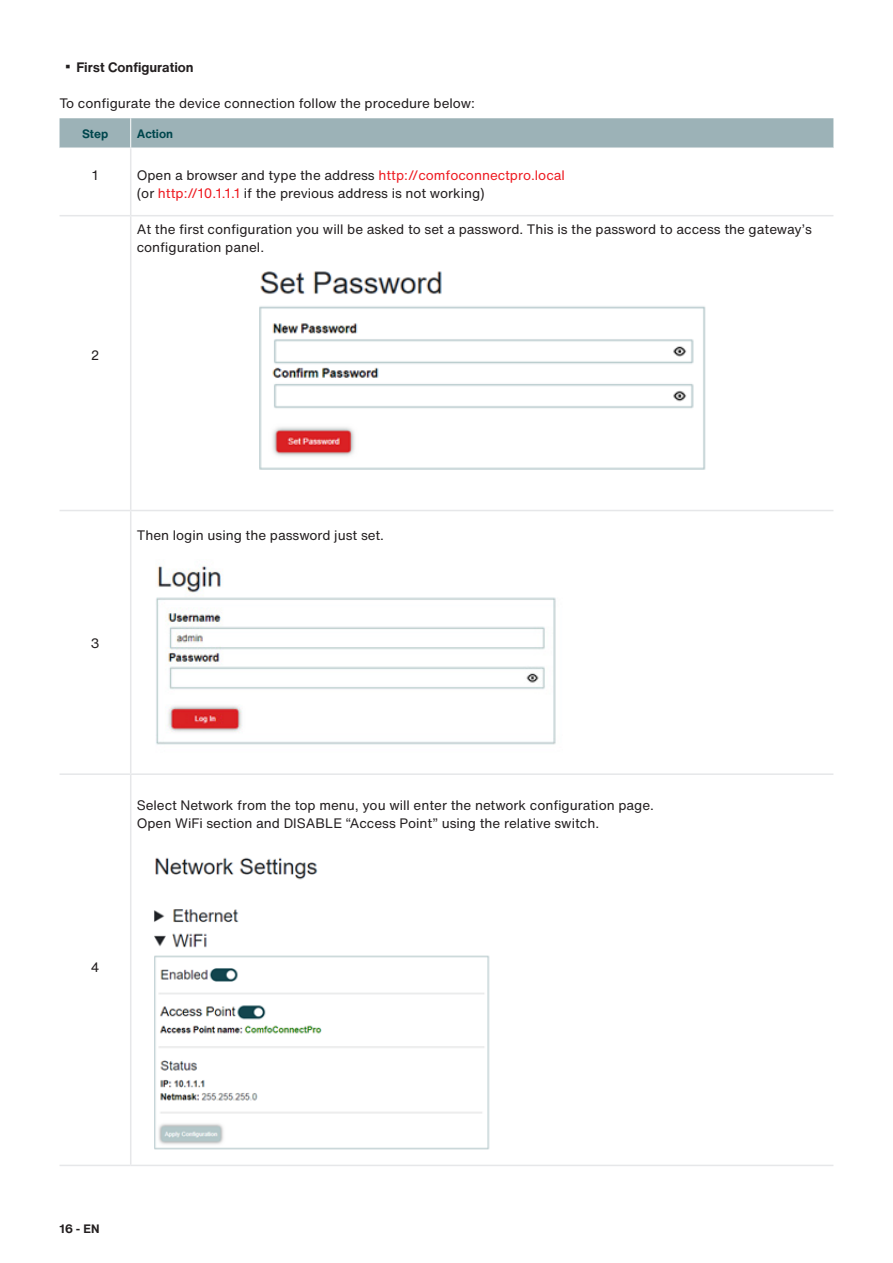
<style>
.page{position:relative;width:893px;height:1263px;background:#fff}
.page>*{position:absolute;margin:0;border:0;box-sizing:border-box;transform-origin:0 0}
.Copy_Text{font:13.5px/18px "Helvetica Now Text";color:#231f20}
.t1{font:700 13.5px "Helvetica Now Text";color:#231f20}
.Headline_-_Table_header_row{font:700 12px "Helvetica Now Text";color:#00464d}
.t2{font:700 12px "Helvetica Now Text";color:#231f20}
.s1{color:#ee1d23}
</style>
<div class="page">
<div style="left:60px;top:118px;width:773px;height:30px;background:#9cb2b7"></div>
<hr style="left:130px;top:118px;width:1px;height:30px;background:#fff">
<hr style="left:130px;top:148px;width:1px;height:67px;background:#e6e7e9">
<hr style="left:60px;top:215px;width:71px;height:1px;background:#e6e7e9">
<hr style="left:131px;top:215px;width:702px;height:1px;background:#e6e7e9">
<hr style="left:130px;top:216px;width:1px;height:294px;background:#e6e7e9">
<hr style="left:60px;top:510px;width:71px;height:1px;background:#e6e7e9">
<hr style="left:131px;top:510px;width:702px;height:1px;background:#e6e7e9">
<hr style="left:130px;top:511px;width:1px;height:262px;background:#e6e7e9">
<hr style="left:60px;top:773px;width:71px;height:2px;background:#e6e7e9">
<hr style="left:131px;top:773px;width:702px;height:2px;background:#e6e7e9">
<hr style="left:130px;top:775px;width:1px;height:390px;background:#e6e7e9">
<hr style="left:60px;top:1165px;width:71px;height:1px;background:#e6e7e9">
<hr style="left:131px;top:1165px;width:702px;height:1px;background:#e6e7e9">
<img style="left:259px;top:271px;width:447px;height:199px">
<img style="left:156px;top:565px;width:400px;height:180px">
<img style="left:154px;top:857px;width:336px;height:293px">
<p class="t1" style="left:66px;top:57px;width:129px"><sup>■</sup> First Configuration</p>
<p class="Copy_Text" style="left:60px;top:94px;width:417px">To configurate the device connection follow the procedure below:</p>
<p class="Headline_-_Table_header_row" style="left:82px;top:125px;width:28px">Step</p>
<p class="Headline_-_Table_header_row" style="left:137px;top:125px;width:38px">Action</p>
<p class="Copy_Text" style="left:92px;top:166px;width:8px">1</p>
<p class="Copy_Text" style="left:137px;top:166px;width:430px">Open a browser and type the address <span class="s1">http://comfoconnectpro.local</span></p>
<p class="Copy_Text" style="left:137px;top:184px;width:350px">(or <span class="s1">http://10.1.1.1</span> if the previous address is not working)</p>
<p class="Copy_Text" style="left:91px;top:346px;width:10px">2</p>
<p class="Copy_Text" style="left:137px;top:220px;width:677px">At the first configuration you will be asked to set a password. This is the password to access the gateway’s configuration panel.</p>
<p class="Copy_Text" style="left:91px;top:634px;width:10px">3</p>
<p class="Copy_Text" style="left:137px;top:526px;width:249px">Then login using the password just set.</p>
<p class="Copy_Text" style="left:137px;top:796px;width:519px">Select Network from the top menu, you will enter the network configuration page.</p>
<p class="Copy_Text" style="left:137px;top:814px;width:464px">Open WiFi section and DISABLE “Access Point” using the relative switch.</p>
<p class="Copy_Text" style="left:91px;top:958px;width:10px">4</p>
<p class="t2" style="left:60px;top:1219px;width:42px">16 - EN</p>
</div>
